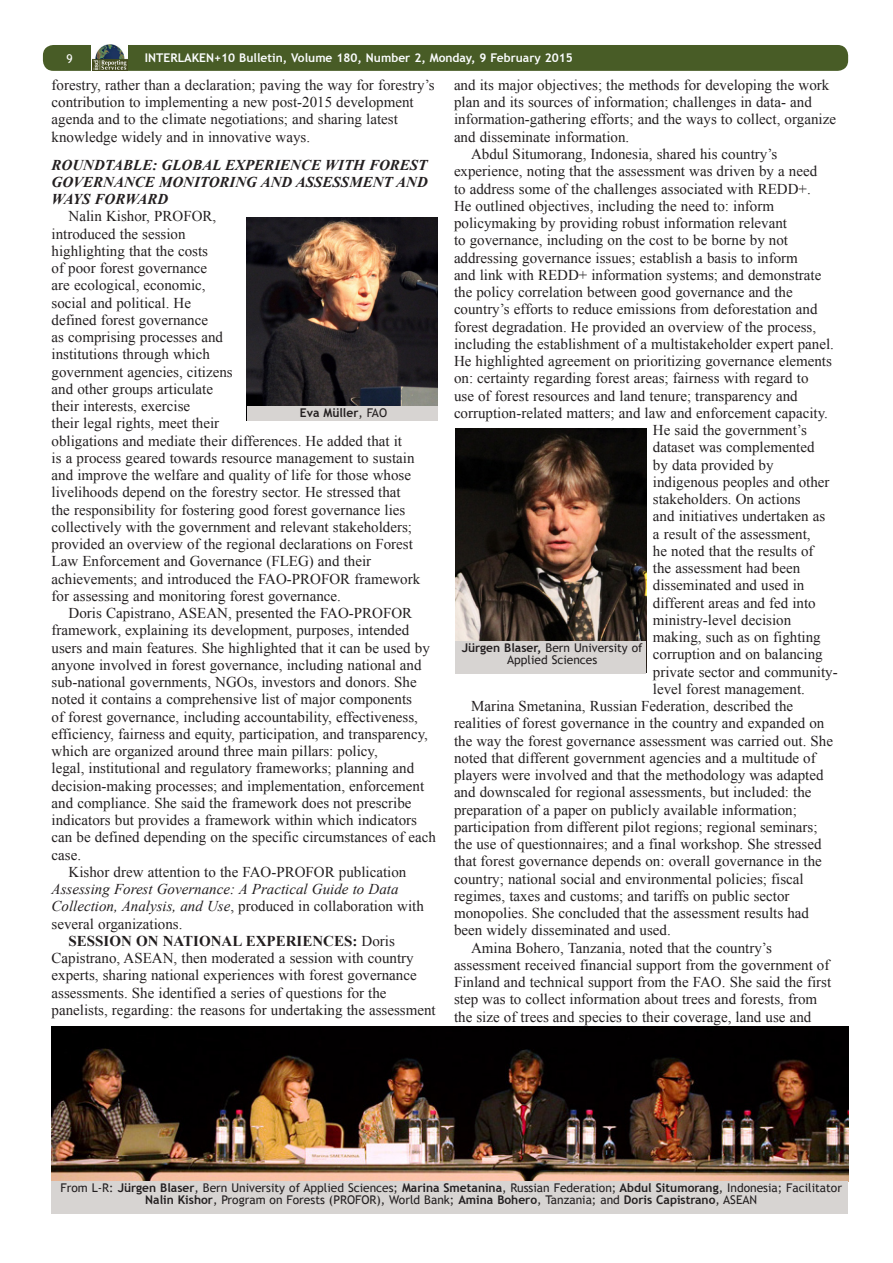
<style>
.page{position:relative;width:893px;height:1263px;background:#fff}
.page>*{position:absolute;margin:0;border:0;box-sizing:border-box;transform-origin:0 0}
.ENB_-_Body{font:15px/17.2px "Times New Roman";color:#231f20}
.ENB_-_Headline_3{font:italic 700 15px/17.2px "Times New Roman";color:#231f20;text-align:justify}
.Image_caption{font:12px/12px "Trebuchet MS";color:#231f20;text-align:center}
.t1{font:700 12px "Trebuchet MS";color:#fbfdfe}
.Image_caption-2{font:700 12px "Trebuchet MS";color:#231f20}
.t2{font:12px "Trebuchet MS";color:#fff}
.s1{font-style:italic}
.s2{font-weight:700}
.s3{font-weight:400}
</style>
<div class="page">
<div style="left:43px;top:45px;width:805px;height:26px;background:#485c26;border-radius:10px"></div>
<svg style="left:91px;top:45px;width:37px;height:26px"></svg>
<img style="left:92px;top:44px;width:35px;height:27px">
<img style="left:455px;top:429px;width:191px;height:212px">
<div style="left:455px;top:641px;width:191px;height:33px;background:#d7d4d2"></div>
<img style="left:52px;top:1026px;width:796px;height:155px">
<div style="left:52px;top:1182px;width:796px;height:32px;background:#d7d4d2"></div>
<img style="left:247px;top:218px;width:190px;height:188px">
<div style="left:247px;top:406px;width:190px;height:15px;background:#d7d4d2"></div>
<p class="t2" style="left:67px;top:51px;width:8px">9</p>
<p class="t1" style="left:145px;top:50px;width:430px">INTERLAKEN+10 Bulletin, Volume 180, Number 2, Monday, 9 February 2015</p>
<p class="ENB_-_Body" style="left:52px;top:76px;width:385px">forestry, rather than a declaration; paving the way for forestry’s contribution to implementing a new post-2015 development agenda and to the climate negotiations; and sharing latest knowledge widely and in innovative ways.</p>
<p class="ENB_-_Headline_3" style="left:52px;top:155px;width:378px">ROUNDTABLE: GLOBAL EXPERIENCE WITH FOREST GOVERNANCE MONITORING AND ASSESSMENT AND WAYS FORWARD</p>
<p class="ENB_-_Body" style="left:52px;top:207px;width:370px;text-indent:17px">Nalin Kishor, PROFOR,<br>introduced the session<br>highlighting that the costs<br>of poor forest governance<br>are ecological, economic,<br>social and political. He<br>defined forest governance<br>as comprising processes and<br>institutions through which<br>government agencies, citizens<br>and other groups articulate<br>their interests, exercise<br>their legal rights, meet their<br>obligations and mediate their differences. He added that it<br>is a process geared towards resource management to sustain and improve the welfare and quality of life for those whose livelihoods depend on the forestry sector. He stressed that the responsibility for fostering good forest governance lies collectively with the government and relevant stakeholders; provided an overview of the regional declarations on Forest Law Enforcement and Governance (FLEG) and their achievements; and introduced the FAO-PROFOR framework for assessing and monitoring forest governance.</p>
<p class="ENB_-_Body" style="left:52px;top:604px;width:386px;text-indent:17px">Doris Capistrano, ASEAN, presented the FAO-PROFOR framework, explaining its development, purposes, intended users and main features. She highlighted that it can be used by anyone involved in forest governance, including national and sub-national governments, NGOs, investors and donors. She noted it contains a comprehensive list of major components<br>of forest governance, including accountability, effectiveness, efficiency, fairness and equity, participation, and transparency, which are organized around three main pillars: policy,<br>legal, institutional and regulatory frameworks; planning and decision-making processes; and implementation, enforcement and compliance. She said the framework does not prescribe indicators but provides a framework within which indicators can be defined depending on the specific circumstances of each case.</p>
<p class="ENB_-_Body" style="left:52px;top:863px;width:374px;text-indent:17px">Kishor drew attention to the FAO-PROFOR publication <span class="s1">Assessing Forest Governance: A Practical Guide to Data Collection, Analysis, and Use</span>, produced in collaboration with several organizations.</p>
<p class="ENB_-_Body" style="left:52px;top:932px;width:386px;text-indent:17px"><span class="s2">SESSION ON NATIONAL EXPERIENCES:</span> Doris Capistrano, ASEAN, then moderated a session with country experts, sharing national experiences with forest governance assessments. She identified a series of questions for the panelists, regarding: the reasons for undertaking the assessment</p>
<p class="ENB_-_Body" style="left:454px;top:76px;width:383px">and its major objectives; the methods for developing the work plan and its sources of information; challenges in data- and information-gathering efforts; and the ways to collect, organize and disseminate information.</p>
<p class="ENB_-_Body" style="left:471px;top:145px;width:308px">Abdul Situmorang, Indonesia, shared his country’s</p>
<p class="ENB_-_Body" style="left:454px;top:162px;width:365px">experience, noting that the assessment was driven by a need</p>
<p class="ENB_-_Body" style="left:454px;top:180px;width:358px">to address some of the challenges associated with REDD+.</p>
<p class="ENB_-_Body" style="left:454px;top:197px;width:322px">He outlined objectives, including the need to: inform</p>
<p class="ENB_-_Body" style="left:454px;top:214px;width:335px">policymaking by providing robust information relevant</p>
<p class="ENB_-_Body" style="left:454px;top:231px;width:336px">to governance, including on the cost to be borne by not</p>
<p class="ENB_-_Body" style="left:454px;top:249px;width:345px">addressing governance issues; establish a basis to inform</p>
<p class="ENB_-_Body" style="left:454px;top:266px;width:369px">and link with REDD+ information systems; and demonstrate</p>
<p class="ENB_-_Body" style="left:454px;top:283px;width:340px">the policy correlation between good governance and the</p>
<p class="ENB_-_Body" style="left:454px;top:300px;width:365px">country’s efforts to reduce emissions from deforestation and</p>
<p class="ENB_-_Body" style="left:454px;top:318px;width:364px">forest degradation. He provided an overview of the process,</p>
<p class="ENB_-_Body" style="left:454px;top:335px;width:382px">including the establishment of a multistakeholder expert panel.</p>
<p class="ENB_-_Body" style="left:454px;top:352px;width:379px">He highlighted agreement on prioritizing governance elements</p>
<p class="ENB_-_Body" style="left:454px;top:369px;width:356px">on: certainty regarding forest areas; fairness with regard to</p>
<p class="ENB_-_Body" style="left:454px;top:387px;width:345px">use of forest resources and land tenure; transparency and</p>
<p class="ENB_-_Body" style="left:454px;top:404px;width:376px">corruption-related matters; and law and enforcement capacity.</p>
<p class="ENB_-_Body" style="left:653px;top:421px;width:156px">He said the government’s</p>
<p class="ENB_-_Body" style="left:653px;top:438px;width:163px">dataset was complemented</p>
<p class="ENB_-_Body" style="left:653px;top:456px;width:122px">by data provided by</p>
<p class="ENB_-_Body" style="left:653px;top:473px;width:178px">indigenous peoples and other</p>
<p class="ENB_-_Body" style="left:653px;top:490px;width:149px">stakeholders. On actions</p>
<p class="ENB_-_Body" style="left:653px;top:507px;width:174px">and initiatives undertaken as</p>
<p class="ENB_-_Body" style="left:653px;top:525px;width:159px">a result of the assessment,</p>
<p class="ENB_-_Body" style="left:653px;top:542px;width:162px">he noted that the results of</p>
<p class="ENB_-_Body" style="left:653px;top:559px;width:149px">the assessment had been</p>
<p class="ENB_-_Body" style="left:653px;top:576px;width:153px">disseminated and used in</p>
<p class="ENB_-_Body" style="left:653px;top:594px;width:164px">different areas and fed into</p>
<p class="ENB_-_Body" style="left:653px;top:611px;width:140px">ministry-level decision</p>
<p class="ENB_-_Body" style="left:653px;top:628px;width:169px">making, such as on fighting</p>
<p class="ENB_-_Body" style="left:653px;top:645px;width:171px">corruption and on balancing</p>
<p class="ENB_-_Body" style="left:653px;top:663px;width:186px">private sector and community-</p>
<p class="ENB_-_Body" style="left:653px;top:680px;width:153px">level forest management.</p>
<p class="ENB_-_Body" style="left:454px;top:697px;width:381px;text-indent:17px">Marina Smetanina, Russian Federation, described the realities of forest governance in the country and expanded on the way the forest governance assessment was carried out. She noted that different government agencies and a multitude of players were involved and that the methodology was adapted and downscaled for regional assessments, but included: the preparation of a paper on publicly available information; participation from different pilot regions; regional seminars; the use of questionnaires; and a final workshop. She stressed that forest governance depends on: overall governance in the country; national social and environmental policies; fiscal regimes, taxes and customs; and tariffs on public sector monopolies. She concluded that the assessment results had been widely disseminated and used.</p>
<p class="ENB_-_Body" style="left:454px;top:939px;width:379px;text-indent:17px">Amina Bohero, Tanzania, noted that the country’s assessment received financial support from the government of Finland and technical support from the FAO. She said the first step was to collect information about trees and forests, from the size of trees and species to their coverage, land use and</p>
<p class="Image_caption-2" style="left:300px;top:405px;width:89px">Eva Müller<span class="s3">, FAO</span></p>
<p class="Image_caption" style="left:462px;top:642px;width:183px"><span class="s2">Jürgen Blaser,</span> Bern University of<br>Applied Sciences</p>
<p class="Image_caption" style="left:60px;top:1182px;width:783px">From L-R: <span class="s2">Jürgen Blaser</span>, Bern University of Applied Sciences; <span class="s2">Marina Smetanina</span>, Russian Federation; <span class="s2">Abdul Situmorang</span>, Indonesia; Facilitator<br><span class="s2">Nalin Kishor</span>, Program on Forests (PROFOR), World Bank; <span class="s2">Amina Bohero</span>, Tanzania; and <span class="s2">Doris Capistrano</span>, ASEAN</p>
</div>
